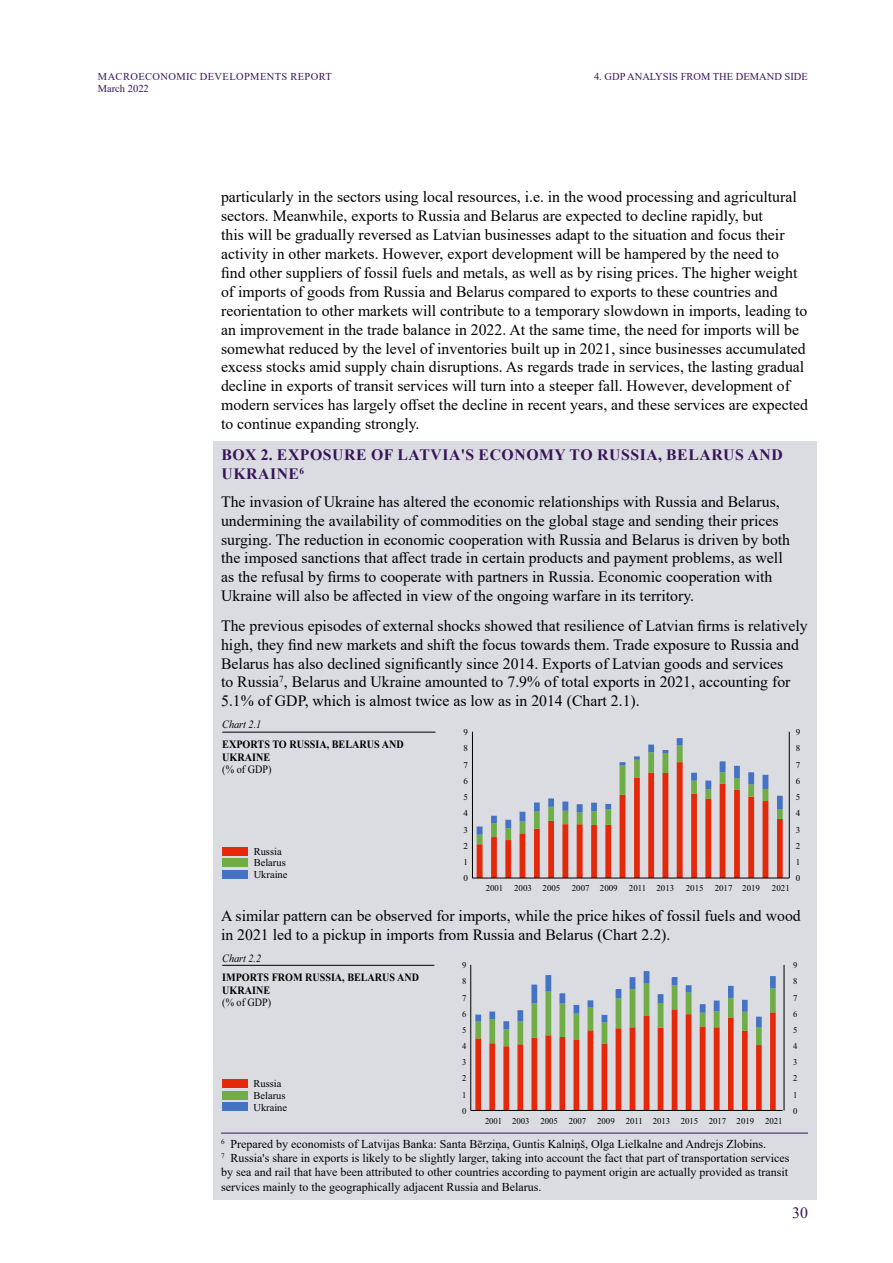
<style>
.page{position:relative;width:893px;height:1263px;background:#fff}
.page>*{position:absolute;margin:0;border:0;box-sizing:border-box;transform-origin:0 0}
.t1{font:15.75px/18.9px "Times New Roman";color:#000}
.t2{font:700 15.75px/18.9px "Times New Roman";letter-spacing:.035em;color:#371459}
.t3{font:15.75px "Times New Roman";color:#371459}
.t4{font:12px/14.4px "Times New Roman";color:#000}
.t5{font:700 11.25px/12.5px "Times New Roman";color:#000;scale:.9 1}
.t6{font:italic 11.25px "Times New Roman";color:#000;scale:.9 1}
.t7{font:11.25px "Times New Roman";color:#000;scale:.9 1}
.t8{font:10.5px/12.6px "Times New Roman";letter-spacing:.035em;color:#371459}
.t9{font:10.5px/11.7px "Times New Roman";color:#000}
.t10{font:10.5px "Times New Roman";color:#371459}
.t11{font:9px "Times New Roman";color:#000;scale:.95 1}
.t12{font:9px "Times New Roman";color:#000}
.t13{font:9px "Times New Roman";color:#000;scale:.96 1}
</style>
<div class="page">
<div style="left:213px;top:441px;width:603px;height:758px;background:#dbdce2"></div>
<hr style="left:222px;top:732px;width:213px;height:1px;background:#000">
<svg style="left:477px;top:738px;width:306px;height:140px"></svg>
<hr style="left:472px;top:732px;width:1px;height:146px;background:#000">
<hr style="left:472px;top:878px;width:317px;height:1px;background:#000">
<div style="left:222px;top:847px;width:25px;height:8px;background:#e32909"></div>
<div style="left:222px;top:859px;width:25px;height:8px;background:#70ad47"></div>
<div style="left:222px;top:870px;width:25px;height:9px;background:#4472c4"></div>
<hr style="left:789px;top:732px;width:1px;height:146px;background:#000">
<hr style="left:222px;top:965px;width:212px;height:1px;background:#000">
<hr style="left:470px;top:965px;width:1px;height:145px;background:#000">
<div style="left:222px;top:1079px;width:25px;height:9px;background:#e32909"></div>
<div style="left:222px;top:1091px;width:25px;height:9px;background:#70ad47"></div>
<div style="left:222px;top:1103px;width:25px;height:8px;background:#4472c4"></div>
<svg style="left:475px;top:971px;width:301px;height:139px"></svg>
<hr style="left:471px;top:1110px;width:312px;height:1px;background:#000">
<hr style="left:784px;top:965px;width:1px;height:145px;background:#000">
<hr style="left:221px;top:1133px;width:587px;height:1px;background:#371459">
<p class="t8" style="left:98px;top:70px;width:236px">MACROECONOMIC DEVELOPMENTS REPORT<br>March 2022</p>
<p class="t10" style="left:594px;top:69px;width:215px">4. GDP ANALYSIS FROM THE DEMAND SIDE</p>
<p class="t1" style="left:221px;top:187px;width:588px">particularly in the sectors using local resources, i.e. in the wood processing and agricultural sectors. Meanwhile, exports to Russia and Belarus are expected to decline rapidly, but<br>this will be gradually reversed as Latvian businesses adapt to the situation and focus their activity in other markets. However, export development will be hampered by the need to<br>find other suppliers of fossil fuels and metals, as well as by rising prices. The higher weight of imports of goods from Russia and Belarus compared to exports to these countries and reorientation to other markets will contribute to a temporary slowdown in imports, leading to an improvement in the trade balance in 2022. At the same time, the need for imports will be somewhat reduced by the level of inventories built up in 2021, since businesses accumulated excess stocks amid supply chain disruptions. As regards trade in services, the lasting gradual decline in exports of transit services will turn into a steeper fall. However, development of modern services has largely offset the decline in recent years, and these services are expected to continue expanding strongly.</p>
<p class="t2" style="left:221px;top:445px;width:563px">BOX 2. EXPOSURE OF LATVIA'S ECONOMY TO RUSSIA, BELARUS AND<br>UKRAINE<sup>6</sup></p>
<p class="t1" style="left:221px;top:491px;width:570px">The invasion of Ukraine has altered the economic relationships with Russia and Belarus, undermining the availability of commodities on the global stage and sending their prices surging. The reduction in economic cooperation with Russia and Belarus is driven by both the imposed sanctions that affect trade in certain products and payment problems, as well as the refusal by firms to cooperate with partners in Russia. Economic cooperation with Ukraine will also be affected in view of the ongoing warfare in its territory.</p>
<p class="t1" style="left:221px;top:615px;width:588px">The previous episodes of external shocks showed that resilience of Latvian firms is relatively high, they find new markets and shift the focus towards them. Trade exposure to Russia and Belarus has also declined significantly since 2014. Exports of Latvian goods and services<br>to Russia<sup>7</sup>, Belarus and Ukraine amounted to 7.9% of total exports in 2021, accounting for 5.1% of GDP, which is almost twice as low as in 2014 (Chart 2.1).</p>
<p class="t6" style="left:222px;top:718px;width:45px">Chart 2.1</p>
<p class="t5" style="left:222px;top:739px;width:203px">EXPORTS TO RUSSIA, BELARUS AND<br>UKRAINE</p>
<p class="t7" style="left:222px;top:765px;width:56px">(% of GDP)</p>
<p class="t12" style="left:463px;top:729px;width:6px">9</p>
<p class="t12" style="left:796px;top:729px;width:6px">9</p>
<p class="t12" style="left:463px;top:745px;width:6px">8</p>
<p class="t12" style="left:796px;top:745px;width:6px">8</p>
<p class="t12" style="left:463px;top:761px;width:6px">7</p>
<p class="t12" style="left:796px;top:761px;width:6px">7</p>
<p class="t9" style="left:254px;top:846px;width:35px">Russia<br>Belarus<br>Ukraine</p>
<p class="t12" style="left:463px;top:777px;width:6px">6</p>
<p class="t12" style="left:796px;top:777px;width:6px">6</p>
<p class="t12" style="left:463px;top:794px;width:6px">5</p>
<p class="t12" style="left:796px;top:794px;width:6px">5</p>
<p class="t12" style="left:463px;top:810px;width:6px">4</p>
<p class="t12" style="left:796px;top:810px;width:6px">4</p>
<p class="t12" style="left:463px;top:826px;width:6px">3</p>
<p class="t12" style="left:796px;top:826px;width:6px">3</p>
<p class="t12" style="left:463px;top:842px;width:6px">2</p>
<p class="t12" style="left:796px;top:842px;width:6px">2</p>
<p class="t12" style="left:463px;top:859px;width:6px">1</p>
<p class="t12" style="left:796px;top:859px;width:6px">1</p>
<p class="t12" style="left:463px;top:875px;width:6px">0</p>
<p class="t12" style="left:796px;top:875px;width:6px">0</p>
<p class="t13" style="left:486px;top:885px;width:79px">2001 2003 2005</p>
<p class="t12" style="left:572px;top:885px;width:104px">2007 2009 2011 2013</p>
<p class="t12" style="left:686px;top:885px;width:76px">2015 2017 2019</p>
<p class="t12" style="left:772px;top:885px;width:19px">2021</p>
<p class="t1" style="left:221px;top:905px;width:581px">A similar pattern can be observed for imports, while the price hikes of fossil fuels and wood in 2021 led to a pickup in imports from Russia and Belarus (Chart 2.2).</p>
<p class="t6" style="left:222px;top:951px;width:45px">Chart 2.2</p>
<p class="t5" style="left:222px;top:972px;width:220px">IMPORTS FROM RUSSIA, BELARUS AND<br>UKRAINE</p>
<p class="t7" style="left:222px;top:998px;width:56px">(% of GDP)</p>
<p class="t11" style="left:462px;top:962px;width:6px">9</p>
<p class="t11" style="left:793px;top:962px;width:6px">9</p>
<p class="t11" style="left:462px;top:978px;width:6px">8</p>
<p class="t11" style="left:793px;top:978px;width:6px">8</p>
<p class="t11" style="left:462px;top:994px;width:6px">7</p>
<p class="t11" style="left:793px;top:994px;width:6px">7</p>
<p class="t9" style="left:254px;top:1079px;width:35px">Russia<br>Belarus<br>Ukraine</p>
<p class="t11" style="left:462px;top:1010px;width:6px">6</p>
<p class="t11" style="left:793px;top:1010px;width:6px">6</p>
<p class="t11" style="left:462px;top:1026px;width:6px">5</p>
<p class="t11" style="left:793px;top:1026px;width:6px">5</p>
<p class="t11" style="left:462px;top:1043px;width:6px">4</p>
<p class="t11" style="left:793px;top:1043px;width:6px">4</p>
<p class="t11" style="left:462px;top:1059px;width:6px">3</p>
<p class="t11" style="left:793px;top:1059px;width:6px">3</p>
<p class="t11" style="left:462px;top:1075px;width:6px">2</p>
<p class="t11" style="left:793px;top:1075px;width:6px">2</p>
<p class="t11" style="left:462px;top:1091px;width:6px">1</p>
<p class="t11" style="left:793px;top:1091px;width:6px">1</p>
<p class="t11" style="left:462px;top:1107px;width:6px">0</p>
<p class="t11" style="left:793px;top:1107px;width:6px">0</p>
<p class="t11" style="left:485px;top:1117px;width:315px">2001 2003 2005 2007 2009 2011 2013 2015 2017 2019 2021</p>
<p class="t4" style="left:221px;top:1136px;width:570px"><sup>6</sup> Prepared by economists of Latvijas Banka: Santa Bērziņa, Guntis Kalniņš, Olga Lielkalne and Andrejs Zlobins.<br><sup>7</sup> Russia's share in exports is likely to be slightly larger, taking into account the fact that part of transportation services by sea and rail that have been attributed to other countries according to payment origin are actually provided as transit services mainly to the geographically adjacent Russia and Belarus.</p>
<p class="t3" style="left:792px;top:1201px;width:17px">30</p>
</div>
